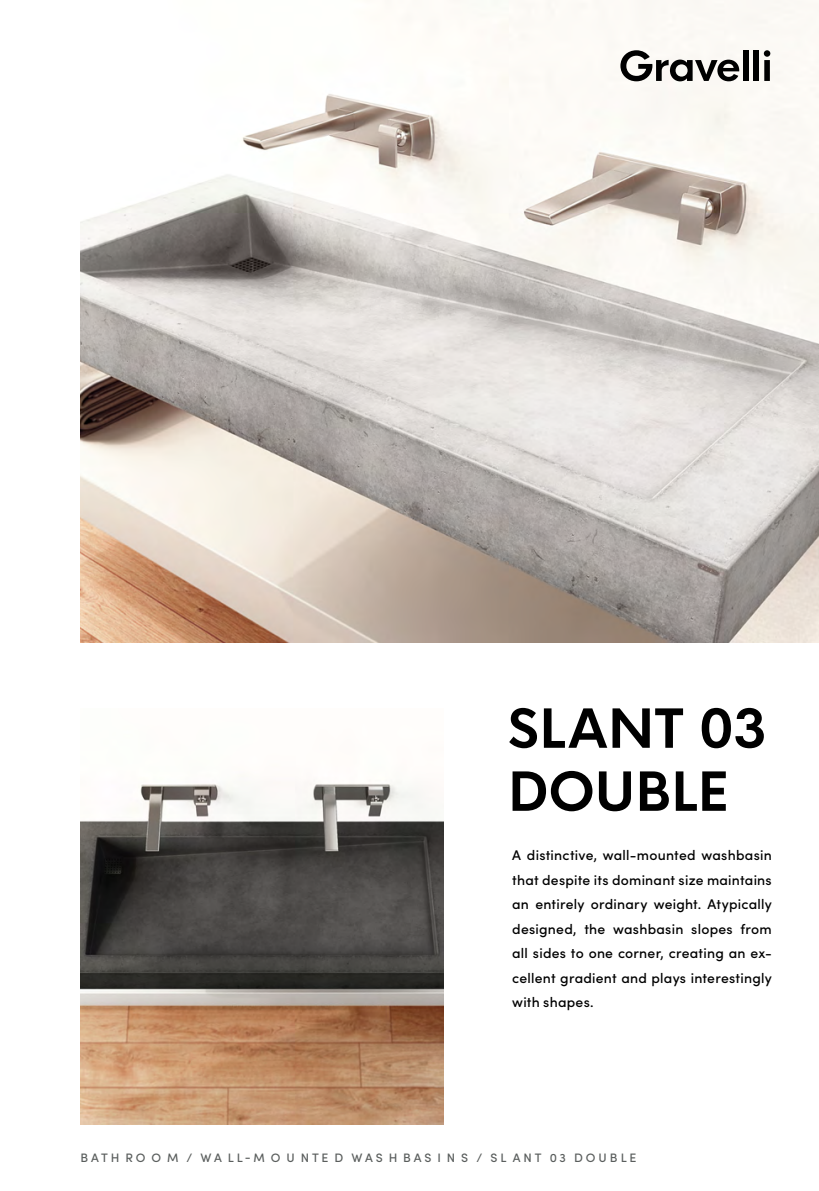
<style>
.page{position:relative;width:819px;height:1191px;background:#fff}
.page>*{position:absolute;margin:0;border:0;box-sizing:border-box;transform-origin:0 0}
.t1{font:700 52.5px/63px "HK Nova";letter-spacing:-.01em;color:#000}
.t2{font:500 14px/24.5px "Sofia Pro";letter-spacing:.015em;color:#000;text-align:justify}
.t3{font:500 12.25px "Sofia Pro";letter-spacing:.235em;color:#5a5e5d}
</style>
<div class="page">
<img style="left:81px;top:0;width:738px;height:642px">
<svg style="left:620px;top:50px;width:119px;height:31px"></svg>
<div style="left:742px;top:51px;width:6px;height:30px;background:#000"></div>
<div style="left:753px;top:51px;width:6px;height:30px;background:#000"></div>
<svg style="left:763px;top:50px;width:7px;height:31px"></svg>
<img style="left:80px;top:783px;width:363px;height:341px">
<h1 class="t1" style="left:507px;top:691px;width:261px">SLANT 03<br>DOUBLE</h1>
<p class="t2" style="left:512px;top:842px;width:261px">A distinctive, wall-mounted washbasin that despite its dominant size maintains an entirely ordinary weight. Atypically designed, the washbasin slopes from all sides to one corner, creating an ex&shy;cellent gradient and plays interestingly with shapes.</p>
<p class="t3" style="left:80px;top:1148px;width:557px">BATH RO O M / WA LL-M O U NTE D WAS H BAS I N S / SL ANT 03 DOUBLE</p>
</div>
